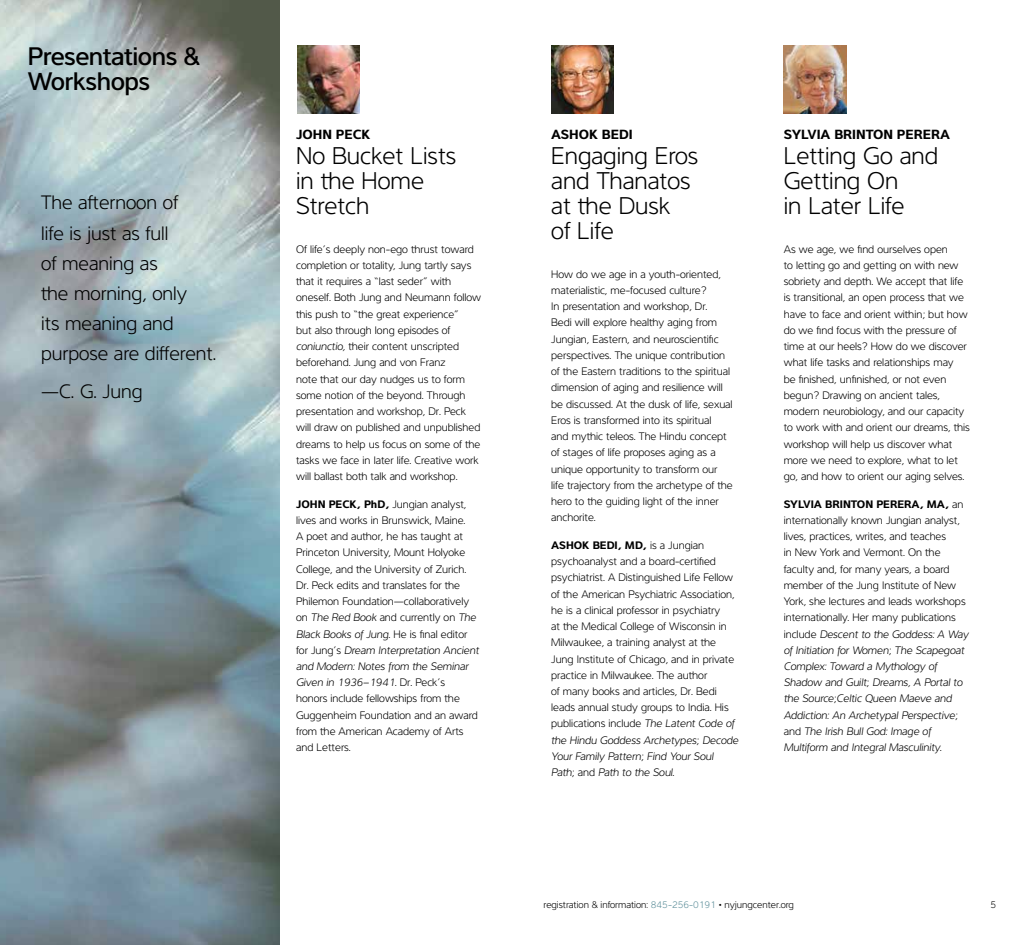
<style>
.page{position:relative;width:1035px;height:945px;background:#fff}
.page>*{position:absolute;margin:0;border:0;box-sizing:border-box;transform-origin:0 0}
.t1{font:500 26.25px/25px "Interval Sans Pro";letter-spacing:-.02em;color:#000}
.t2{font:300 25px/25px "Interval Sans Pro";color:#000}
.t3{font:300 20.12px/30.1px "Interval Sans Pro";color:#000}
.t4{font:700 13.75px "Interval Sans Pro";color:#000}
.t5{font:300 11.25px/16.2px "Interval Sans Pro";color:#000}
.t6{font:300 10px "Interval Sans Pro";color:#000}
.s1{font-style:italic}
.s2{font-weight:700}
.s3{color:#5c8e99}
</style>
<div class="page">
<img style="left:0;top:0;width:280px;height:945px">
<img style="left:551px;top:45px;width:63px;height:69px">
<img style="left:784px;top:45px;width:62px;height:69px">
<img style="left:298px;top:45px;width:62px;height:69px">
<h1 class="t1" style="left:28px;top:40px;width:174px">Presentations &amp;<br>Workshops</h1>
<h3 class="t3" style="left:41px;top:186px;width:177px">The afternoon of<br>life is just as full<br>of meaning as<br>the morning, only<br>its meaning and purpose are different.</h3>
<h3 class="t3" style="left:41px;top:374px;width:103px">—C. G. Jung</h3>
<p class="t4" style="left:296px;top:123px;width:76px">JOHN PECK</p>
<h2 class="t2" style="left:296px;top:141px;width:162px">No Bucket Lists in the Home<br>Stretch</h2>
<p class="t5" style="left:296px;top:240px;width:187px">Of life’s deeply non-ego thrust toward completion or totality, Jung tartly says that it requires a “last seder” with oneself. Both Jung and Neumann follow this push to “the great experience”<br>but also through long episodes of <span class="s1">coniunctio,</span> their content unscripted beforehand. Jung and von Franz<br>note that our day nudges us to form some notion of the beyond. Through presentation and workshop, Dr. Peck will draw on published and unpublished dreams to help us focus on some of the tasks we face in later life. Creative work will ballast both talk and workshop.</p>
<p class="t5" style="left:296px;top:495px;width:184px"><span class="s2">JOHN PECK, PhD,</span> Jungian analyst, lives and works in Brunswick, Maine.<br>A poet and author, he has taught at Princeton University, Mount Holyoke College, and the University of Zurich.<br>Dr. Peck edits and translates for the Philemon Foundation—collaboratively on <span class="s1">The Red Book</span> and currently on <span class="s1">The Black Books of Jung.</span> He is final editor for Jung’s <span class="s1">Dream Interpretation Ancient and Modern: Notes from the Seminar Given in 1936–1941.</span> Dr. Peck’s honors include fellowships from the Guggenheim Foundation and an award from the American Academy of Arts and Letters.</p>
<p class="t4" style="left:551px;top:123px;width:83px">ASHOK BEDI</p>
<h2 class="t2" style="left:551px;top:141px;width:149px">Engaging Eros and Thanatos at the Dusk<br>of Life</h2>
<p class="t5" style="left:551px;top:265px;width:183px">How do we age in a youth-oriented, materialistic, me-focused culture?<br>In presentation and workshop, Dr.<br>Bedi will explore healthy aging from Jungian, Eastern, and neuroscientific perspectives. The unique contribution of the Eastern traditions to the spiritual dimension of aging and resilience will be discussed. At the dusk of life, sexual Eros is transformed into its spiritual<br>and mythic teleos. The Hindu concept of stages of life proposes aging as a unique opportunity to transform our life trajectory from the archetype of the hero to the guiding light of the inner anchorite.</p>
<p class="t5" style="left:551px;top:536px;width:189px"><span class="s2">ASHOK BEDI, MD,</span> is a Jungian psychoanalyst and a board-certified psychiatrist. A Distinguished Life Fellow of the American Psychiatric Association, he is a clinical professor in psychiatry<br>at the Medical College of Wisconsin in Milwaukee, a training analyst at the Jung Institute of Chicago, and in private practice in Milwaukee. The author<br>of many books and articles, Dr. Bedi leads annual study groups to India. His publications include <span class="s1">The Latent Code of the Hindu Goddess Archetypes</span>; <span class="s1">Decode Your Family Pattern</span>; <span class="s1">Find Your Soul Path</span>; and <span class="s1">Path to the Soul.</span></p>
<p class="t4" style="left:784px;top:123px;width:168px">SYLVIA BRINTON PERERA</p>
<h2 class="t2" style="left:784px;top:141px;width:156px">Letting Go and<br>Getting On<br>in Later Life</h2>
<p class="t5" style="left:784px;top:240px;width:188px">As we age, we find ourselves open<br>to letting go and getting on with new sobriety and depth. We accept that life is transitional, an open process that we have to face and orient within; but how do we find focus with the pressure of time at our heels? How do we discover what life tasks and relationships may<br>be finished, unfinished, or not even begun? Drawing on ancient tales, modern neurobiology, and our capacity to work with and orient our dreams, this workshop will help us discover what more we need to explore, what to let go, and how to orient our aging selves.</p>
<p class="t5" style="left:784px;top:495px;width:186px"><span class="s2">SYLVIA BRINTON PERERA, MA,</span> an internationally known Jungian analyst, lives, practices, writes, and teaches<br>in New York and Vermont. On the faculty and, for many years, a board member of the Jung Institute of New York, she lectures and leads workshops internationally. Her many publications include <span class="s1">Descent to the Goddess: A Way of Initiation for Women</span>; <span class="s1">The Scapegoat Complex: Toward a Mythology of Shadow and Guilt</span>; <span class="s1">Dreams, A Portal to the Source</span>;<span class="s1">Celtic Queen Maeve and Addiction: An Archetypal Perspective</span>; and <span class="s1">The Irish Bull God: Image of Multiform and Integral Masculinity.</span></p>
<p class="t6" style="left:544px;top:898px;width:252px">registration &amp; information: <span class="s3">845-256-0191</span> • nyjungcenter.org</p>
<p class="t6" style="left:990px;top:898px;width:7px">5</p>
</div>
